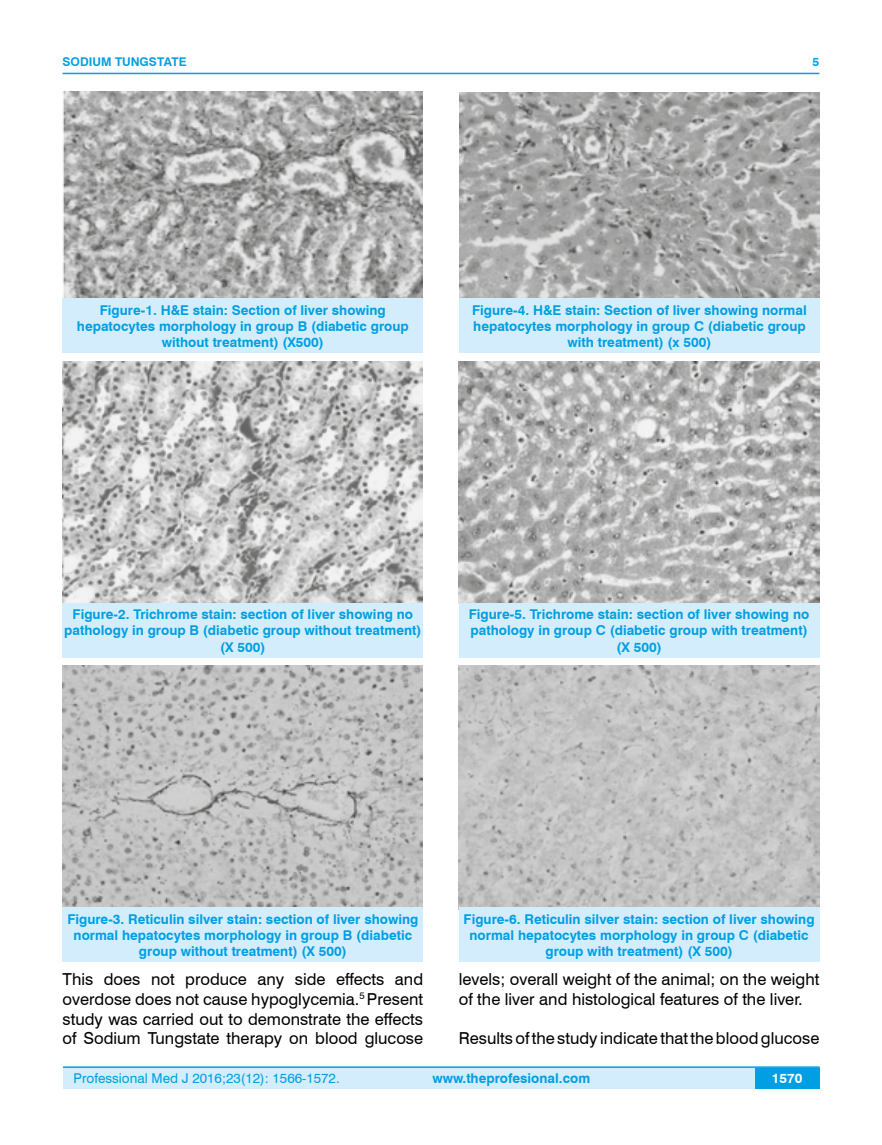
<style>
.page{position:relative;width:882px;height:1145px;background:#fff}
.page>*{position:absolute;margin:0;border:0;box-sizing:border-box;transform-origin:0 0}
.t1{font:16.5px/19.8px "Swiss 721 BT";color:#000;text-align:justify}
.t2{font:700 13.5px/16.2px "Swiss 721 BT";color:#009fe3;text-align:center}
.t3{font:13.5px "Swiss 721 BT";color:#009fe3}
.t4{font:700 13.5px "Swiss 721 BT";color:#fff}
.t5{font:700 12px "Swiss 721 BT";color:#009fe3}
</style>
<div class="page">
<div style="left:63px;top:1067px;width:756px;height:21px;background:#d4edfc"></div>
<hr style="left:63px;top:1066px;width:756px;height:2px;background:#009fe3">
<div style="left:754px;top:1068px;width:65px;height:20px;background:#009fe3"></div>
<hr style="left:63px;top:73px;width:756px;height:1px;background:#009fe3">
<img style="left:63px;top:92px;width:359px;height:207px">
<div style="left:63px;top:299px;width:360px;height:54px;background:#d4edfc"></div>
<img style="left:458px;top:361px;width:360px;height:242px">
<div style="left:458px;top:603px;width:361px;height:54px;background:#d4edfc"></div>
<img style="left:458px;top:666px;width:360px;height:241px">
<div style="left:458px;top:907px;width:361px;height:54px;background:#d4edfc"></div>
<img style="left:63px;top:361px;width:359px;height:242px">
<div style="left:63px;top:603px;width:360px;height:54px;background:#d4edfc"></div>
<img style="left:63px;top:666px;width:359px;height:241px">
<div style="left:63px;top:907px;width:360px;height:54px;background:#d4edfc"></div>
<img style="left:459px;top:92px;width:360px;height:207px">
<div style="left:459px;top:299px;width:360px;height:54px;background:#d4edfc"></div>
<p class="t5" style="left:63px;top:53px;width:125px">SODIUM TUNGSTATE</p>
<p class="t5" style="left:812px;top:53px;width:8px">5</p>
<p class="t2" style="left:77px;top:301px;width:333px">Figure-1. H&amp;E stain: Section of liver showing hepatocytes morphology in group B (diabetic group without treatment) (X500)</p>
<p class="t2" style="left:472px;top:301px;width:336px">Figure-4. H&amp;E stain: Section of liver showing normal hepatocytes morphology in group C (diabetic group with treatment) (x 500)</p>
<p class="t2" style="left:64px;top:606px;width:358px">Figure-2. Trichrome stain: section of liver showing no pathology in group B (diabetic group without treatment) (X 500)</p>
<p class="t2" style="left:468px;top:606px;width:342px">Figure-5. Trichrome stain: section of liver showing no pathology in group C (diabetic group with treatment) (X 500)</p>
<p class="t2" style="left:67px;top:910px;width:352px">Figure-3. Reticulin silver stain: section of liver showing normal hepatocytes morphology in group B (diabetic group without treatment) (X 500)</p>
<p class="t2" style="left:463px;top:910px;width:352px">Figure-6. Reticulin silver stain: section of liver showing normal hepatocytes morphology in group C (diabetic group with treatment) (X 500)</p>
<p class="t1" style="left:63px;top:968px;width:362px">This does not produce any side effects and overdose does not cause hypoglycemia.<sup>5</sup> Present study was carried out to demonstrate the effects of Sodium Tungstate therapy on blood glucose</p>
<p class="t1" style="left:458px;top:968px;width:362px">levels; overall weight of the animal; on the weight of the liver and histological features of the liver.</p>
<p class="t1" style="left:458px;top:1028px;width:362px">Results of the study indicate that the blood glucose</p>
<p class="t3" style="left:74px;top:1069px;width:267px">Professional Med J 2016;23(12): 1566-1572.</p>
<p class="t2" style="left:432px;top:1069px;width:159px">www.theprofesional.com</p>
<p class="t4" style="left:771px;top:1069px;width:32px">1570</p>
</div>
